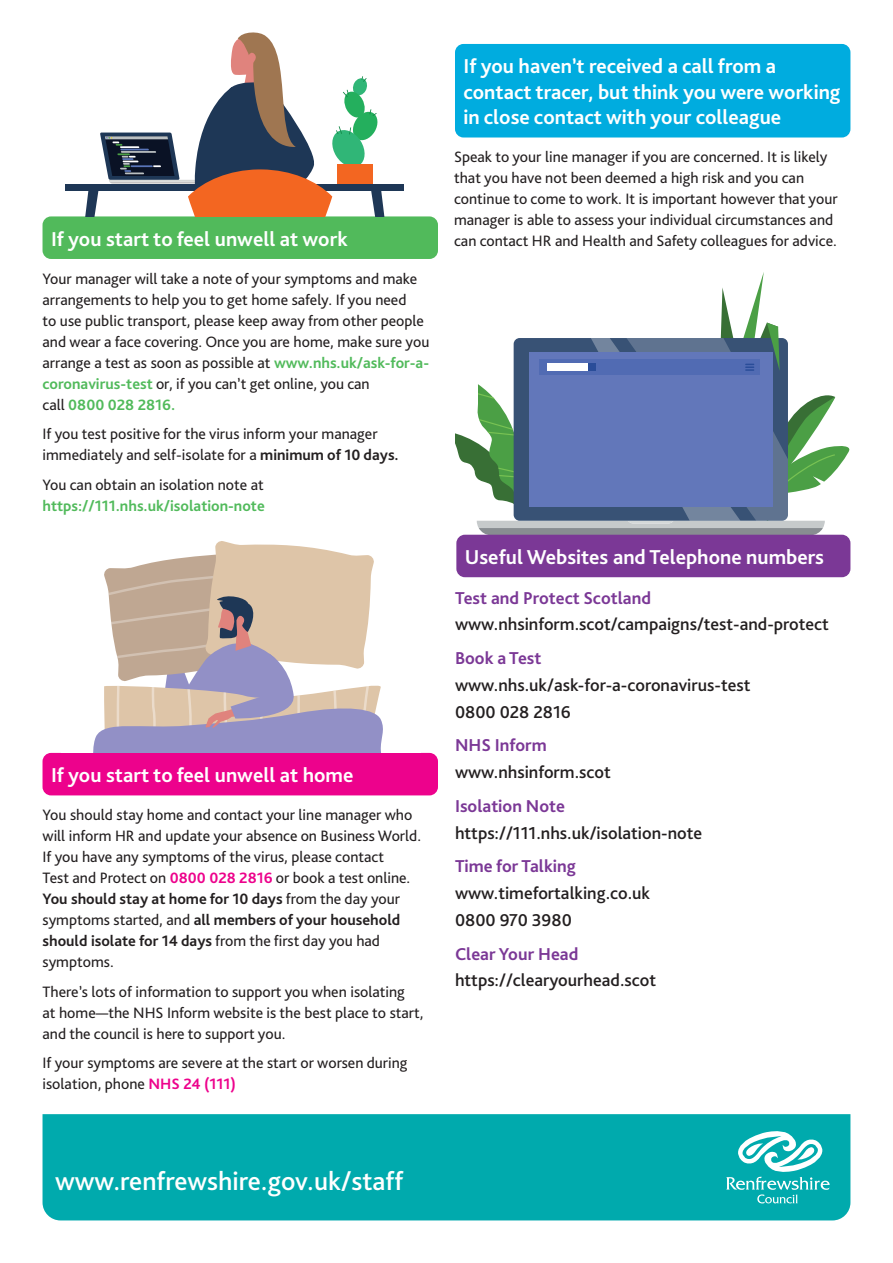
<style>
.page{position:relative;width:893px;height:1263px;background:#fff}
.page>*{position:absolute;margin:0;border:0;box-sizing:border-box;transform-origin:0 0}
.t1{font:500 27px "Bliss Pro";color:#fff}
.t2{font:700 21px/25.5px "Bliss Pro";color:#fff}
.t3{font:500 18px/26.7px "Bliss Pro";color:#231f20}
.t4{font:700 18px "Bliss Pro";color:#7b3896}
.t5{font:15.75px/21px "Bliss Pro";color:#231f20}
.t6{font:700 15.75px "Bliss Pro";color:#51ba5b}
.s1{font-weight:700;color:#51ba5b}
.s2{font-weight:700}
.s3{font-weight:700;color:#ed028c}
</style>
<div class="page">
<div style="left:43px;top:1114px;width:807px;height:106px;background:#00aaad"></div>
<div style="left:455px;top:44px;width:395px;height:93px;background:#00acdf;border-radius:9px"></div>
<div style="left:43px;top:216px;width:395px;height:43px;background:#51ba5b;border-radius:9px"></div>
<svg style="left:455px;top:272px;width:394px;height:265px"></svg>
<div style="left:456px;top:535px;width:394px;height:42px;background:#7b3896;border-radius:9px"></div>
<div style="left:43px;top:753px;width:395px;height:42px;background:#ed028c;border-radius:9px"></div>
<svg style="left:93px;top:541px;width:290px;height:212px"></svg>
<div style="left:66px;top:184px;width:338px;height:6px;background:#1e3756"></div>
<svg style="left:69px;top:32px;width:331px;height:184px"></svg>
<svg style="left:726px;top:1131px;width:104px;height:72px"></svg>
<h2 class="t2" style="left:51px;top:225px;width:298px">If you start to feel unwell at work</h2>
<p class="t5" style="left:43px;top:268px;width:388px">Your manager will take a note of your symptoms and make arrangements to help you to get home safely. If you need<br>to use public transport, please keep away from other people and wear a face covering. Once you are home, make sure you arrange a test as soon as possible at <span class="s1">www.nhs.uk/ask-for-a&shy;coronavirus-test</span> or, if you can’t get online, you can<br>call <span class="s1">0800 028 2816.</span></p>
<p class="t5" style="left:43px;top:423px;width:358px">If you test positive for the virus inform your manager immediately and self-isolate for a <span class="s2">minimum of 10 days.</span></p>
<p class="t5" style="left:43px;top:474px;width:223px">You can obtain an isolation note at</p>
<p class="t6" style="left:43px;top:496px;width:224px">https://111.nhs.uk/isolation-note</p>
<h2 class="t2" style="left:51px;top:762px;width:304px">If you start to feel unwell at home</h2>
<p class="t5" style="left:43px;top:804px;width:380px">You should stay home and contact your line manager who will inform HR and update your absence on Business World.<br>If you have any symptoms of the virus, please contact<br>Test and Protect on <span class="s3">0800 028 2816</span> or book a test online.<br><span class="s2">You should stay at home for 10 days</span> from the day your symptoms started, and <span class="s2">all members of your household should isolate for 14 days</span> from the first day you had symptoms.</p>
<p class="t5" style="left:43px;top:980px;width:383px">There’s lots of information to support you when isolating<br>at home—the NHS Inform website is the best place to start, and the council is here to support you.</p>
<p class="t5" style="left:43px;top:1052px;width:367px">If your symptoms are severe at the start or worsen during isolation, phone <span class="s3">NHS 24 (111)</span></p>
<h2 class="t2" style="left:463px;top:53px;width:378px">If you haven’t received a call from a contact tracer, but think you were working in close contact with your colleague</h2>
<p class="t5" style="left:454px;top:146px;width:385px">Speak to your line manager if you are concerned. It is likely that you have not been deemed a high risk and you can continue to come to work. It is important however that your manager is able to assess your individual circumstances and can contact HR and Health and Safety colleagues for advice.</p>
<h2 class="t2" style="left:465px;top:544px;width:361px">Useful Websites and Telephone numbers</h2>
<p class="t4" style="left:455px;top:586px;width:198px">Test and Protect Scotland</p>
<p class="t3" style="left:455px;top:611px;width:375px">www.nhsinform.scot/campaigns/test-and-protect</p>
<p class="t4" style="left:455px;top:647px;width:88px">Book a Test</p>
<p class="t3" style="left:455px;top:671px;width:297px">www.nhs.uk/ask-for-a-coronavirus-test<br>0800 028 2816</p>
<p class="t4" style="left:455px;top:734px;width:93px">NHS Inform</p>
<p class="t3" style="left:455px;top:758px;width:157px">www.nhsinform.scot</p>
<p class="t4" style="left:455px;top:795px;width:111px">Isolation Note</p>
<p class="t3" style="left:455px;top:819px;width:249px">https://111.nhs.uk/isolation-note</p>
<p class="t4" style="left:455px;top:855px;width:122px">Time for Talking</p>
<p class="t3" style="left:455px;top:879px;width:197px">www.timefortalking.co.uk<br>0800 970 3980</p>
<p class="t4" style="left:455px;top:942px;width:125px">Clear Your Head</p>
<p class="t3" style="left:455px;top:967px;width:203px">https://clearyourhead.scot</p>
<h1 class="t1" style="left:55px;top:1164px;width:350px">www.renfrewshire.gov.uk/staff</h1>
</div>
